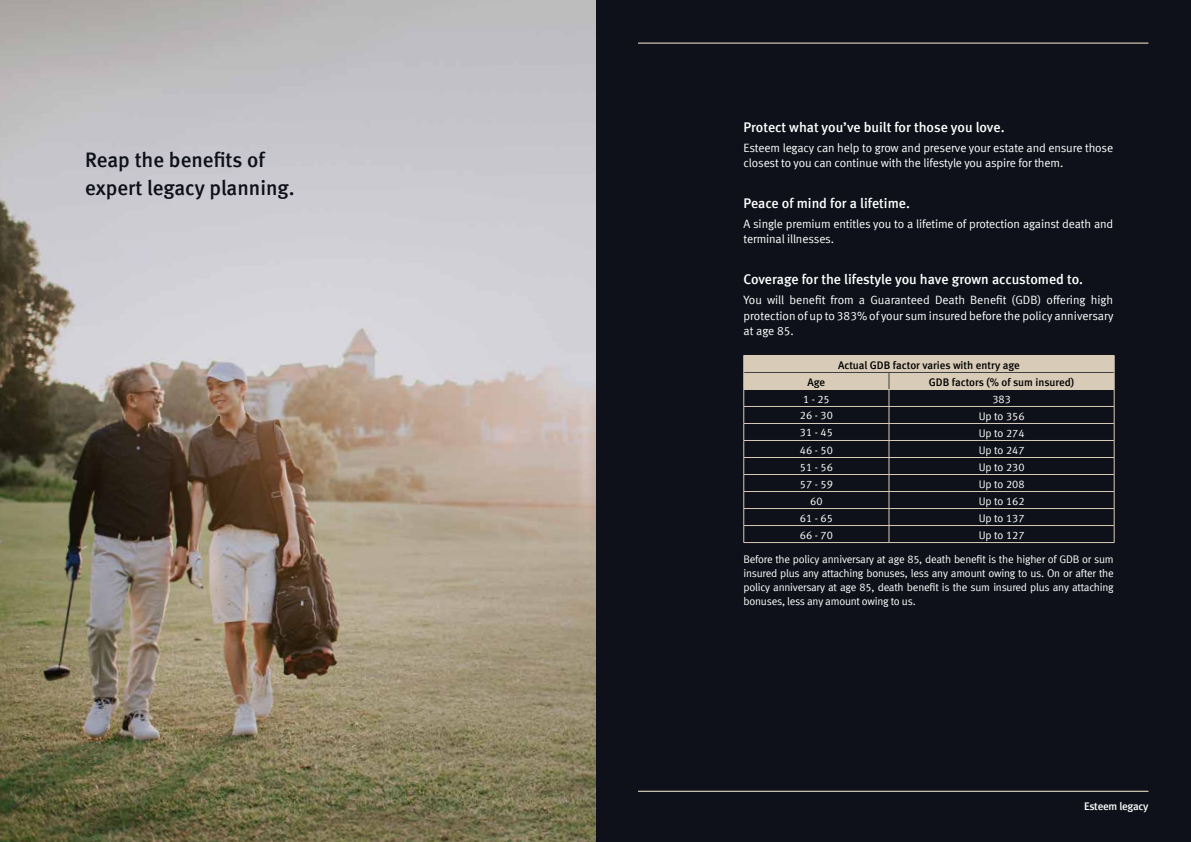
<style>
.page{position:relative;width:1191px;height:842px;background:#fff}
.page>*{position:absolute;margin:0;border:0;box-sizing:border-box;transform-origin:0 0}
.t1{font:500 21px/28px "Meta";color:#0e1119}
.t2{font:500 14px "Meta";color:#fff}
.t3{font:12px/15.5px "Meta Normal LF";letter-spacing:-.01em;color:#fff}
.t4{font:11px/14px "Meta Normal LF";letter-spacing:-.02em;color:#fff}
.t5{font:500 11px "Meta";color:#000}
.t6{font:11px "Meta Medium LF";letter-spacing:-.025em;color:#fff}
</style>
<div class="page">
<div style="left:595px;top:0;width:596px;height:842px;background:#0e1119"></div>
<img style="left:0;top:0;width:595px;height:842px">
<hr style="left:638px;top:791px;width:510px;height:1px;background:#d8cbb7">
<hr style="left:743px;top:542px;width:146px;height:1px;background:#d8cbb7">
<svg style="left:743px;top:355px;width:372px;height:187px"></svg>
<hr style="left:889px;top:457px;width:225px;height:1px;background:#d8cbb7">
<hr style="left:889px;top:474px;width:225px;height:1px;background:#d8cbb7">
<hr style="left:889px;top:491px;width:225px;height:1px;background:#d8cbb7">
<hr style="left:889px;top:508px;width:225px;height:1px;background:#d8cbb7">
<hr style="left:889px;top:525px;width:225px;height:1px;background:#d8cbb7">
<hr style="left:889px;top:542px;width:225px;height:1px;background:#d8cbb7">
<hr style="left:638px;top:43px;width:510px;height:1px;background:#d8cbb7">
<h1 class="t1" style="left:85px;top:146px;width:211px">Reap the benefits of expert legacy planning.</h1>
<p class="t2" style="left:743px;top:119px;width:262px">Protect what you’ve built for those you love.</p>
<p class="t3" style="left:743px;top:140px;width:371px">Esteem legacy can help to grow and preserve your estate and ensure those closest to you can continue with the lifestyle you aspire for them.</p>
<p class="t2" style="left:743px;top:195px;width:168px">Peace of mind for a lifetime.</p>
<p class="t3" style="left:743px;top:216px;width:371px">A single premium entitles you to a lifetime of protection against death and terminal illnesses.</p>
<p class="t2" style="left:743px;top:271px;width:341px">Coverage for the lifestyle you have grown accustomed to.</p>
<p class="t3" style="left:743px;top:292px;width:371px;text-align:justify">You will benefit from a Guaranteed Death Benefit (GDB) offering high protection of up to 383% of your sum insured before the policy anniversary at age 85.</p>
<p class="t5" style="left:838px;top:359px;width:183px">Actual GDB factor varies with entry age</p>
<p class="t5" style="left:807px;top:376px;width:19px">Age</p>
<p class="t5" style="left:929px;top:376px;width:147px">GDB factors (% of sum insured)</p>
<p class="t4" style="left:803px;top:392px;width:28px">1 - 25</p>
<p class="t4" style="left:992px;top:392px;width:20px">383</p>
<p class="t4" style="left:800px;top:408px;width:34px">26 - 30</p>
<p class="t4" style="left:978px;top:409px;width:47px">Up to 356</p>
<p class="t4" style="left:800px;top:425px;width:34px">31 - 45</p>
<p class="t4" style="left:978px;top:426px;width:47px">Up to 274</p>
<p class="t4" style="left:800px;top:443px;width:34px">46 - 50</p>
<p class="t4" style="left:978px;top:443px;width:47px">Up to 247</p>
<p class="t4" style="left:800px;top:460px;width:34px">51 - 56</p>
<p class="t4" style="left:978px;top:460px;width:47px">Up to 230</p>
<p class="t4" style="left:800px;top:477px;width:34px">57 - 59</p>
<p class="t4" style="left:978px;top:477px;width:47px">Up to 208</p>
<p class="t4" style="left:810px;top:494px;width:14px">60</p>
<p class="t4" style="left:978px;top:494px;width:47px">Up to 162</p>
<p class="t4" style="left:800px;top:511px;width:34px">61 - 65</p>
<p class="t4" style="left:978px;top:511px;width:47px">Up to 137</p>
<p class="t4" style="left:800px;top:528px;width:34px">66 - 70</p>
<p class="t4" style="left:743px;top:523px;width:372px;line-height:23.9px;text-indent:235px">Up to 127<br>Before the policy anniversary at age 85, death benefit is the higher of GDB or sum</p>
<p class="t4" style="left:743px;top:566px;width:372px;text-align:justify">insured plus any attaching bonuses, less any amount owing to us. On or after the policy anniversary at age 85, death benefit is the sum insured plus any attaching bonuses, less any amount owing to us.</p>
<p class="t6" style="left:1084px;top:800px;width:66px">Esteem legacy</p>
</div>
